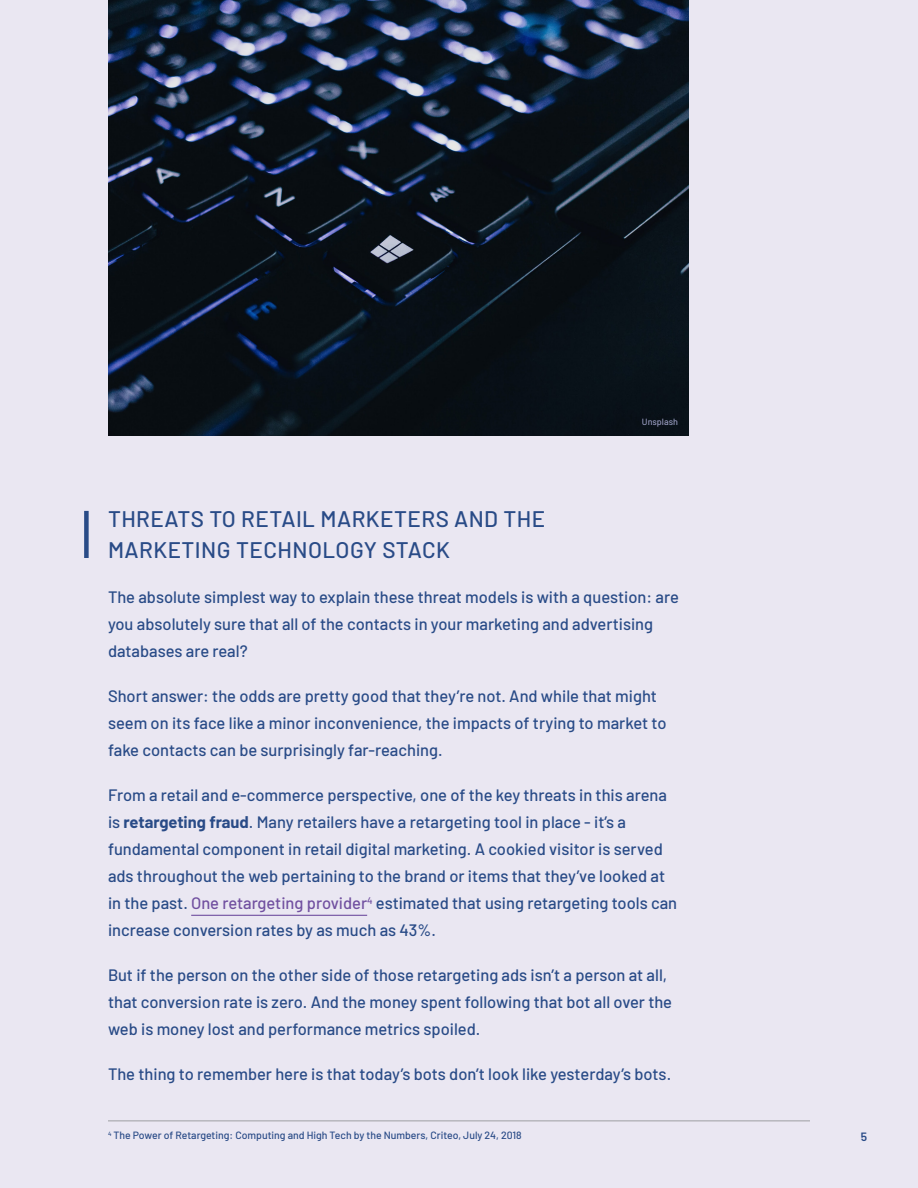
<style>
.page{position:relative;width:918px;height:1188px;background:#eae7f2}
.page>*{position:absolute;margin:0;border:0;box-sizing:border-box;transform-origin:0 0}
.Body{font:500 22.5px/31.5px "Barlow";letter-spacing:.02em;color:#294b87}
.Body-2{font:500 16.5px/27px "Barlow";color:#294b87}
.t1{font:600 12px "Barlow";color:#294b87}
.Footnotes{font:500 10.5px "Barlow";color:#294b87}
.Footnotes-2{font:500 9px "Barlow";color:#9497bb}
.s1{font-weight:700}
.s2{color:#7150a0}
</style>
<div class="page">
<hr style="left:191px;top:915px;width:176px;height:1px;background:#7150a0">
<hr style="left:108px;top:1120px;width:702px;height:1px;background:#9d9fa2">
<div style="left:84px;top:511px;width:5px;height:47px;background:#294b87"></div>
<img style="left:108px;top:0;width:580px;height:436px">
<p class="Body" style="left:108px;top:501px;width:439px">THREATS TO RETAIL MARKETERS AND THE<br>MARKETING TECHNOLOGY STACK</p>
<p class="Footnotes-2" style="left:642px;top:415px;width:38px">Unsplash</p>
<p class="Body-2" style="left:108px;top:583px;width:572px">The absolute simplest way to explain these threat models is with a question: are you absolutely sure that all of the contacts in your marketing and advertising databases are real?</p>
<p class="Body-2" style="left:108px;top:682px;width:560px">Short answer: the odds are pretty good that they’re not. And while that might seem on its face like a minor inconvenience, the impacts of trying to market to fake contacts can be surprisingly far-reaching.</p>
<p class="Body-2" style="left:108px;top:781px;width:571px">From a retail and e-commerce perspective, one of the key threats in this arena is <span class="s1">retargeting fraud</span>. Many retailers have a retargeting tool in place - it’s a fundamental component in retail digital marketing. A cookied visitor is served ads throughout the web pertaining to the brand or items that they’ve looked at in the past. <span class="s2">One retargeting provider</span><sup>4</sup> estimated that using retargeting tools can increase conversion rates by as much as 43%.</p>
<p class="Body-2" style="left:108px;top:961px;width:566px">But if the person on the other side of those retargeting ads isn’t a person at all, that conversion rate is zero. And the money spent following that bot all over the web is money lost and performance metrics spoiled.</p>
<p class="Body-2" style="left:108px;top:1060px;width:565px">The thing to remember here is that today’s bots don’t look like yesterday’s bots.</p>
<p class="Footnotes" style="left:108px;top:1128px;width:415px"><sup>4</sup> The Power of Retargeting: Computing and High Tech by the Numbers, Criteo, July 24, 2018</p>
<p class="t1" style="left:861px;top:1127px;width:8px">5</p>
</div>
